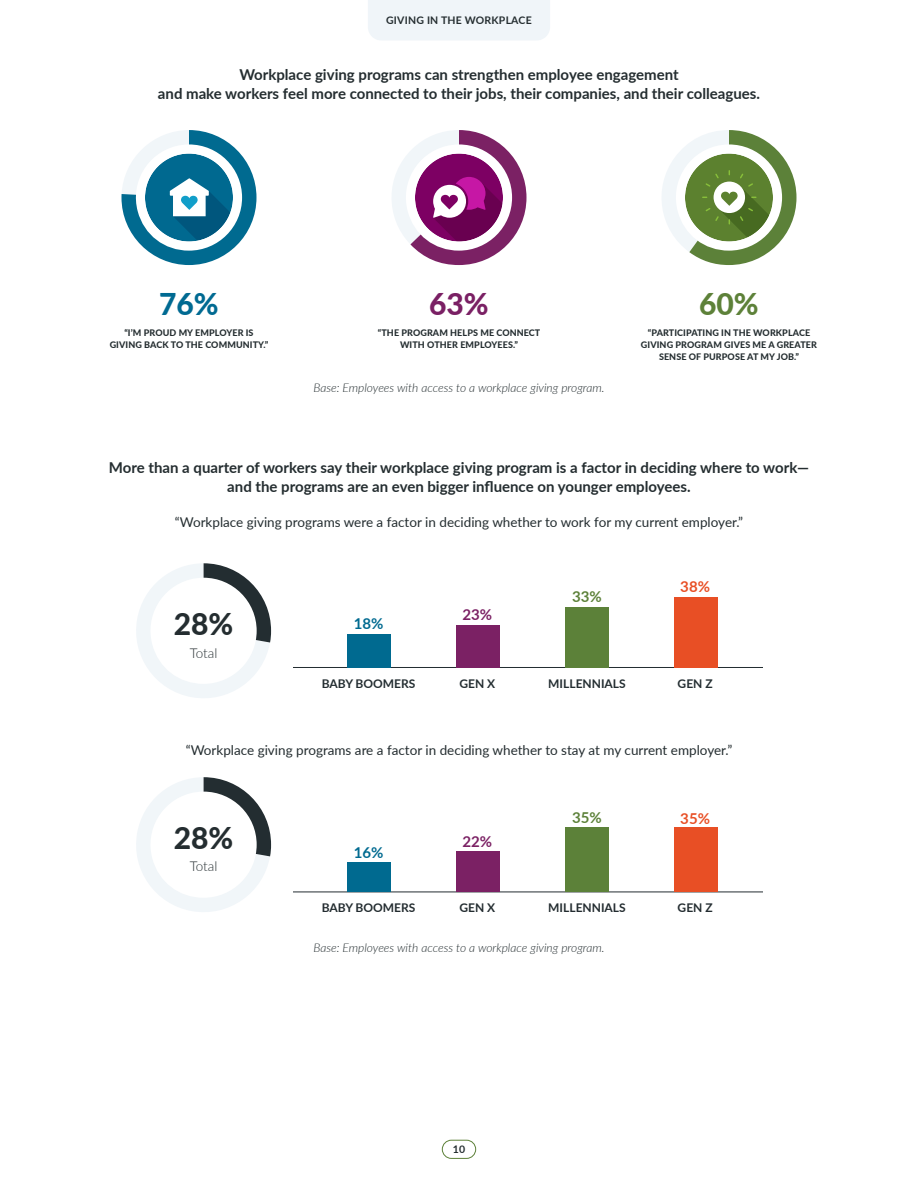
<style>
.page{position:relative;width:918px;height:1188px;background:#fff}
.page>*{position:absolute;margin:0;border:0;box-sizing:border-box;transform-origin:0 0}
.Body_Copy{font:800 30px "Lato";color:#242d30}
.Body_Copy-2{font:800 30px "Lato";color:#006a92}
.Body_Copy-3{font:800 30px "Lato";color:#7a2064}
.Body_Copy-4{font:800 30px "Lato";color:#5d8139}
.Heading_4{font:700 15px/19.5px "Lato";color:#242d30;text-align:center}
.t1{font:700 15px "Lato";color:#006a90}
.t2{font:700 15px "Lato";color:#7b2164}
.t3{font:700 15px "Lato";color:#5c8139}
.t4{font:700 15px "Lato";color:#e84f25}
.Heading_5{font:13.5px "Lato";color:#242d30}
.Body_Copy-5{font:300 13.5px "Lato";letter-spacing:-.005em;color:#242d30}
.Small_Body_Copy{font:italic 300 12px "Lato";color:#242d30}
.t5{font:700 12px "Lato";color:#232d31}
.t6{font:700 12px "Lato";color:#232c30}
.t7{font:700 10.5px "Lato";letter-spacing:.02em;color:#242d30}
.Small_Text{font:800 9px/12px "Lato";letter-spacing:.01em;color:#242d30;text-align:center}
</style>
<div class="page">
<div style="left:122px;top:130px;width:134px;height:135px;background:#006a90;border-radius:67px"></div>
<svg style="left:122px;top:130px;width:120px;height:121px"></svg>
<svg style="left:392px;top:130px;width:134px;height:135px"></svg>
<svg style="left:662px;top:130px;width:134px;height:135px"></svg>
<hr style="left:294px;top:667px;width:468px;height:1px;background:#232d31">
<div style="left:674px;top:597px;width:44px;height:70px;background:#e84f25"></div>
<div style="left:565px;top:607px;width:44px;height:60px;background:#5c8139"></div>
<div style="left:456px;top:625px;width:44px;height:42px;background:#7b2164"></div>
<div style="left:348px;top:634px;width:43px;height:33px;background:#006a90"></div>
<hr style="left:294px;top:892px;width:468px;height:1px;background:#232d31">
<div style="left:674px;top:827px;width:44px;height:65px;background:#e84f25"></div>
<div style="left:565px;top:827px;width:44px;height:65px;background:#5c8139"></div>
<div style="left:456px;top:851px;width:44px;height:41px;background:#7b2164"></div>
<div style="left:348px;top:862px;width:43px;height:30px;background:#006a90"></div>
<svg style="left:136px;top:777px;width:135px;height:135px"></svg>
<svg style="left:136px;top:563px;width:135px;height:135px"></svg>
<div style="left:368px;top:0;width:182px;height:40px;background:#f0f5f9"></div>
<div style="left:442px;top:1140px;width:34px;height:19px;border:1px solid #5d8139;border-radius:9px"></div>
<p class="t7" style="left:386px;top:12px;width:147px">GIVING IN THE WORKPLACE</p>
<h4 class="Heading_4" style="left:158px;top:64px;width:604px">Workplace giving programs can strengthen employee engagement<br>and make workers feel more connected to their jobs, their companies, and their colleagues.</h4>
<p class="Body_Copy-2" style="left:159px;top:282px;width:61px">76%</p>
<p class="Body_Copy-3" style="left:429px;top:282px;width:61px">63%</p>
<p class="Body_Copy-4" style="left:699px;top:282px;width:61px">60%</p>
<p class="Small_Text" style="left:110px;top:327px;width:160px">“I’M PROUD MY EMPLOYER IS<br>GIVING BACK TO THE COMMUNITY.”</p>
<p class="Small_Text" style="left:378px;top:327px;width:164px">“THE PROGRAM HELPS ME CONNECT<br>WITH OTHER EMPLOYEES.”</p>
<p class="Small_Text" style="left:641px;top:327px;width:177px">“PARTICIPATING IN THE WORKPLACE<br>GIVING PROGRAM GIVES ME A GREATER<br>SENSE OF PURPOSE AT MY JOB.”</p>
<p class="Small_Body_Copy" style="left:313px;top:379px;width:293px">Base: Employees with access to a workplace giving program.</p>
<h4 class="Heading_4" style="left:109px;top:457px;width:702px">More than a quarter of workers say their workplace giving program is a factor in deciding where to work— and the programs are an even bigger influence on younger employees.</h4>
<h5 class="Heading_5" style="left:175px;top:513px;width:570px">“Workplace giving programs were a factor in deciding whether to work for my current employer.”</h5>
<p class="Body_Copy" style="left:174px;top:602px;width:61px">28%</p>
<p class="Body_Copy-5" style="left:190px;top:643px;width:29px">Total</p>
<p class="t1" style="left:354px;top:613px;width:31px">18%</p>
<p class="t2" style="left:463px;top:604px;width:31px">23%</p>
<p class="t3" style="left:572px;top:586px;width:31px">33%</p>
<p class="t4" style="left:680px;top:576px;width:31px">38%</p>
<p class="t5" style="left:322px;top:675px;width:95px">BABY BOOMERS</p>
<p class="t5" style="left:460px;top:675px;width:37px">GEN X</p>
<p class="t5" style="left:548px;top:675px;width:79px">MILLENNIALS</p>
<p class="t5" style="left:678px;top:675px;width:37px">GEN Z</p>
<h5 class="Heading_5" style="left:186px;top:740px;width:548px">“Workplace giving programs are a factor in deciding whether to stay at my current employer.”</h5>
<p class="Body_Copy" style="left:174px;top:815px;width:61px">28%</p>
<p class="Body_Copy-5" style="left:190px;top:857px;width:29px">Total</p>
<p class="t1" style="left:354px;top:842px;width:31px">16%</p>
<p class="t2" style="left:463px;top:830px;width:31px">22%</p>
<p class="t3" style="left:572px;top:806px;width:31px">35%</p>
<p class="t4" style="left:680px;top:807px;width:31px">35%</p>
<p class="t6" style="left:322px;top:899px;width:95px">BABY BOOMERS</p>
<p class="t6" style="left:460px;top:899px;width:37px">GEN X</p>
<p class="t6" style="left:548px;top:899px;width:79px">MILLENNIALS</p>
<p class="t6" style="left:678px;top:899px;width:37px">GEN Z</p>
<p class="Small_Body_Copy" style="left:313px;top:939px;width:293px">Base: Employees with access to a workplace giving program.</p>
<p class="t7" style="left:453px;top:1141px;width:14px">10</p>
</div>
